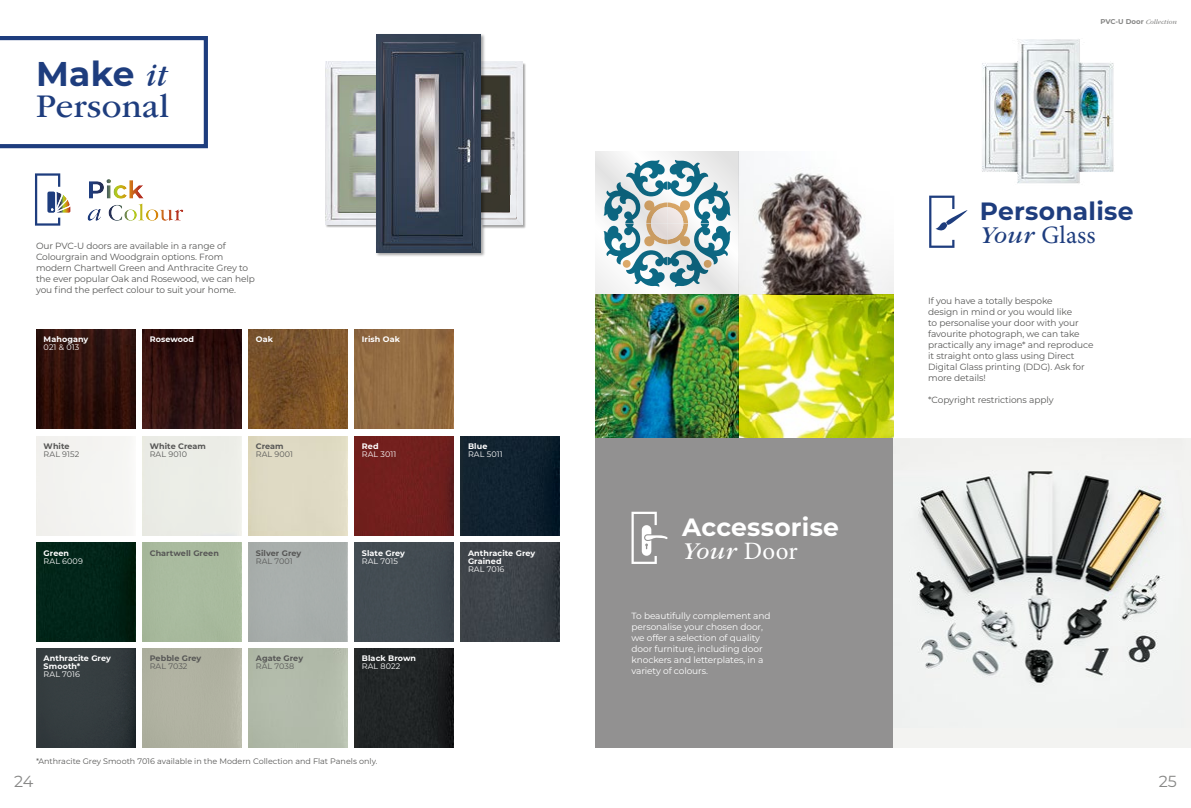
<style>
.page{position:relative;width:1191px;height:808px;background:#fff}
.page>*{position:absolute;margin:0;border:0;box-sizing:border-box;transform-origin:0 0}
.t1{font:34.4px "ITC Garamond Std";letter-spacing:.01em;color:#1e3d7e}
.t2{font:700 34.4px "Montserrat";color:#1e3d7e}
.t3{font:700 25px "Montserrat";letter-spacing:.01em;color:#1e3d7e}
.t4{font:700 25px "Montserrat";letter-spacing:.01em;color:#fff}
.t5{font:25px "Minion Pro";letter-spacing:.005em;color:#1e3d7e}
.t6{font:italic 25px "ITC Garamond Std";color:#fff}
.t7{font:16px "Montserrat";color:#878786}
.t8{font:9px/11px "Montserrat";letter-spacing:-.01em;color:#575756}
.t9{font:9px/11px "Montserrat";letter-spacing:-.01em;color:#fff}
.t10{font:8px "Montserrat";color:#575756}
.t11{font:700 8px/8px "Montserrat";letter-spacing:.01em;color:#fff}
.t12{font:700 8px "Montserrat";letter-spacing:.01em;color:#575756}
.t13{font:8px "Montserrat";letter-spacing:.01em;color:#fff}
.t14{font:italic 7px "ITC Garamond Std";color:#878786}
.s1{font-family:"ITC Garamond Std";font-weight:400;font-style:italic}
.s2{font-family:"Minion Pro";font-style:normal}
.s3{font-family:"Montserrat";font-weight:700;font-style:normal}
.s4{font-family:"ITC Garamond Std";font-style:italic}
</style>
<div class="page">
<img style="left:325px;top:62px;width:51px;height:163px">
<div style="left:481px;top:62px;width:45px;height:166px;background:#000;opacity:.35"></div>
<img style="left:486px;top:62px;width:36px;height:163px">
<div style="left:376px;top:34px;width:110px;height:223px;background:#000;opacity:.35"></div>
<img style="left:376px;top:34px;width:105px;height:219px">
<div style="left:595px;top:438px;width:298px;height:309px;background:#929191"></div>
<svg style="left:596px;top:152px;width:142px;height:143px"></svg>
<img style="left:596px;top:295px;width:297px;height:143px">
<img style="left:738px;top:152px;width:155px;height:143px">
<div style="left:893px;top:438px;width:298px;height:309px;background:#f3f3f1"></div>
<img style="left:916px;top:471px;width:249px;height:215px">
<svg style="left:0;top:36px;width:208px;height:112px"></svg>
<svg style="left:929px;top:196px;width:38px;height:52px"></svg>
<div style="left:354px;top:436px;width:99px;height:99px;background:#711f1d"></div>
<img style="left:460px;top:436px;width:99px;height:99px">
<img style="left:36px;top:543px;width:99px;height:99px">
<img style="left:460px;top:543px;width:99px;height:99px">
<div style="left:354px;top:543px;width:99px;height:99px;background:#424b52"></div>
<img style="left:354px;top:648px;width:99px;height:99px">
<img style="left:36px;top:648px;width:99px;height:99px">
<img style="left:354px;top:329px;width:99px;height:99px">
<img style="left:248px;top:329px;width:99px;height:99px">
<img style="left:36px;top:329px;width:99px;height:99px">
<img style="left:142px;top:329px;width:99px;height:99px">
<img style="left:982px;top:39px;width:132px;height:145px">
<svg style="left:631px;top:512px;width:37px;height:52px"></svg>
<svg style="left:88px;top:179px;width:56px;height:42px"></svg>
<svg style="left:35px;top:173px;width:36px;height:53px"></svg>
<h1 class="t2" style="left:36px;top:57px;width:133px">Make <span class="s1">it</span></h1>
<h1 class="t1" style="left:36px;top:93px;width:135px">Personal</h1>
<p class="t8" style="left:36px;top:240px;width:220px">Our PVC-U doors are available in a range of Colourgrain and Woodgrain options. From modern Chartwell Green and Anthracite Grey to the ever popular Oak and Rosewood, we can help you find the perfect colour to suit your home.</p>
<p class="t11" style="left:44px;top:336px;width:46px">Mahogany</p>
<p class="t11" style="left:256px;top:336px;width:19px">Oak</p>
<p class="t11" style="left:362px;top:336px;width:40px">Irish Oak</p>
<p class="t13" style="left:44px;top:343px;width:37px">021 &amp; 013</p>
<p class="t11" style="left:150px;top:336px;width:46px">Rosewood</p>
<p class="t12" style="left:44px;top:442px;width:27px">White</p>
<p class="t10" style="left:44px;top:450px;width:37px">RAL 9152</p>
<p class="t12" style="left:150px;top:442px;width:58px">White Cream</p>
<p class="t10" style="left:150px;top:450px;width:39px">RAL 9010</p>
<p class="t12" style="left:256px;top:442px;width:29px">Cream</p>
<p class="t10" style="left:256px;top:450px;width:39px">RAL 9001</p>
<p class="t11" style="left:362px;top:443px;width:18px">Red</p>
<p class="t13" style="left:362px;top:450px;width:36px">RAL 3011</p>
<p class="t11" style="left:468px;top:443px;width:21px">Blue</p>
<p class="t13" style="left:468px;top:450px;width:36px">RAL 5011</p>
<p class="t11" style="left:44px;top:549px;width:27px">Green</p>
<p class="t13" style="left:44px;top:557px;width:41px">RAL 6009</p>
<p class="t11" style="left:468px;top:549px;width:69px">Anthracite Grey<br>Grained</p>
<p class="t13" style="left:468px;top:565px;width:38px">RAL 7016</p>
<p class="t12" style="left:150px;top:549px;width:71px">Chartwell Green</p>
<p class="t12" style="left:256px;top:549px;width:47px">Silver Grey</p>
<p class="t10" style="left:256px;top:557px;width:38px">RAL 7001</p>
<p class="t11" style="left:362px;top:549px;width:45px">Slate Grey</p>
<p class="t13" style="left:362px;top:557px;width:38px">RAL 7015</p>
<p class="t11" style="left:44px;top:654px;width:69px">Anthracite Grey<br>Smooth*</p>
<p class="t13" style="left:44px;top:670px;width:38px">RAL 7016</p>
<p class="t12" style="left:150px;top:654px;width:53px">Pebble Grey</p>
<p class="t10" style="left:150px;top:662px;width:39px">RAL 7032</p>
<p class="t12" style="left:256px;top:654px;width:49px">Agate Grey</p>
<p class="t10" style="left:256px;top:662px;width:40px">RAL 7038</p>
<p class="t11" style="left:362px;top:654px;width:56px">Black Brown</p>
<p class="t13" style="left:362px;top:662px;width:40px">RAL 8022</p>
<p class="t10" style="left:36px;top:757px;width:343px">*Anthracite Grey Smooth 7016 available in the Modern Collection and Flat Panels only.</p>
<h2 class="t4" style="left:682px;top:515px;width:158px">Accessorise</h2>
<h2 class="t6" style="left:682px;top:541px;width:117px">Your <span class="s2">Door</span></h2>
<p class="t9" style="left:631px;top:611px;width:140px">To beautifully complement and personalise your chosen door, we offer a selection of quality door furniture, including door knockers and letterplates, in a variety of colours.</p>
<p class="t14" style="left:1100px;top:19px;width:78px"><span class="s3">PVC-U Door</span> Collection</p>
<h2 class="t3" style="left:980px;top:199px;width:155px">Personalise</h2>
<h2 class="t5" style="left:980px;top:220px;width:117px"><span class="s4">Your</span> Glass</h2>
<p class="t8" style="left:928px;top:295px;width:167px">If you have a totally bespoke<br>design in mind or you would like<br>to personalise your door with your favourite photograph, we can take practically any image* and reproduce it straight onto glass using Direct<br>Digital Glass printing (DDG). Ask for more details!</p>
<p class="t8" style="left:928px;top:394px;width:127px">*Copyright restrictions apply</p>
<h3 class="t7" style="left:14px;top:774px;width:21px">24</h3>
<h3 class="t7" style="left:1158px;top:774px;width:20px">25</h3>
</div>
